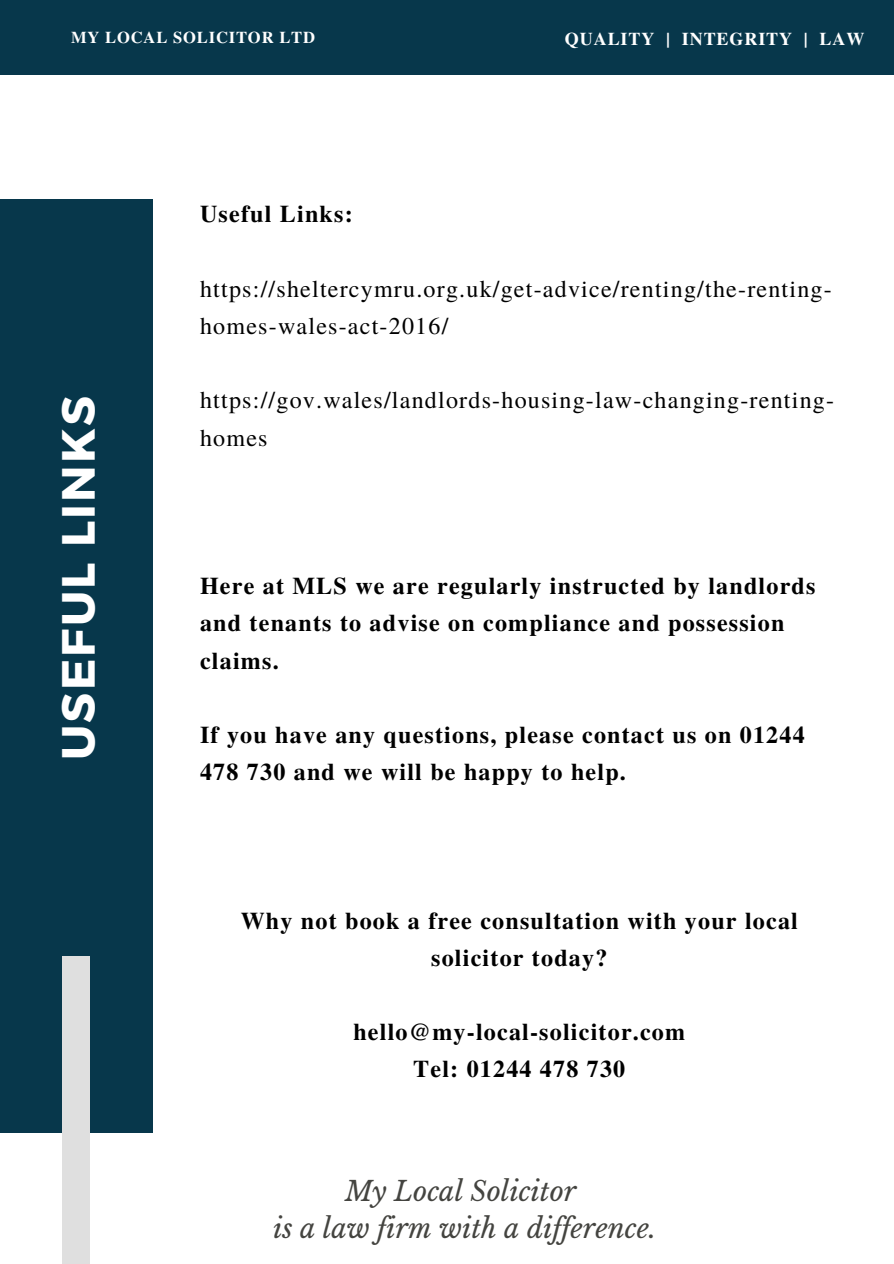
<style>
.page{position:relative;width:894px;height:1264px;background:#fff}
.page>*{position:absolute;margin:0;border:0;box-sizing:border-box;transform-origin:0 0}
.t1{font:700 46.5px "Montserrat";letter-spacing:.05em;color:#fff}
.t2{font:italic 27px/37.2px "Libre Baskerville";color:#444440;text-align:center}
.t3{font:700 24px/37.2px "Te X Gyre Termes";letter-spacing:.05em;color:#000}
.t4{font:24px/37.2px "Te X Gyre Termes";letter-spacing:.05em;color:#000}
.t5{font:700 18px "Te X Gyre Termes";letter-spacing:.05em;color:#fff}
.t6{font:700 16.5px "Te X Gyre Termes";letter-spacing:.05em;color:#fff}
</style>
<div class="page">
<div style="left:0;top:0;width:893px;height:74px;background:#07374b"></div>
<div style="left:0;top:199px;width:153px;height:933px;background:#07374b"></div>
<div style="left:62px;top:955px;width:27px;height:308px;background:#dfdfdf"></div>
<p class="t6" style="left:71px;top:25px;width:245px">MY LOCAL SOLICITOR LTD</p>
<p class="t5" style="left:564px;top:24px;width:301px">QUALITY | INTEGRITY | LAW</p>
<p class="t3" style="left:200px;top:194px;width:154px">Useful Links:</p>
<h1 class="t1" style="left:48px;top:760px;width:366px;rotate:-90deg">USEFUL LINKS</h1>
<p class="t4" style="left:200px;top:269px;width:633px">https://sheltercymru.org.uk/get-advice/renting/the-renting&shy;homes-wales-act-2016/</p>
<p class="t4" style="left:200px;top:380px;width:635px">https://gov.wales/landlords-housing-law-changing-renting&shy;homes</p>
<p class="t3" style="left:200px;top:566px;width:616px">Here at MLS we are regularly instructed by landlords and tenants to advise on compliance and possession claims.</p>
<p class="t3" style="left:200px;top:715px;width:606px">If you have any questions, please contact us on 01244<br>478 730 and we will be happy to help.</p>
<p class="t3" style="left:240px;top:900px;width:558px;text-align:center">Why not book a free consultation with your local solicitor today?</p>
<p class="t3" style="left:353px;top:1012px;width:333px;text-align:center">hello@my-local-solicitor.com<br>Tel: 01244 478 730</p>
<p class="t2" style="left:273px;top:1172px;width:384px">My Local Solicitor<br>is a law firm with a dif erence.</p>
</div>
